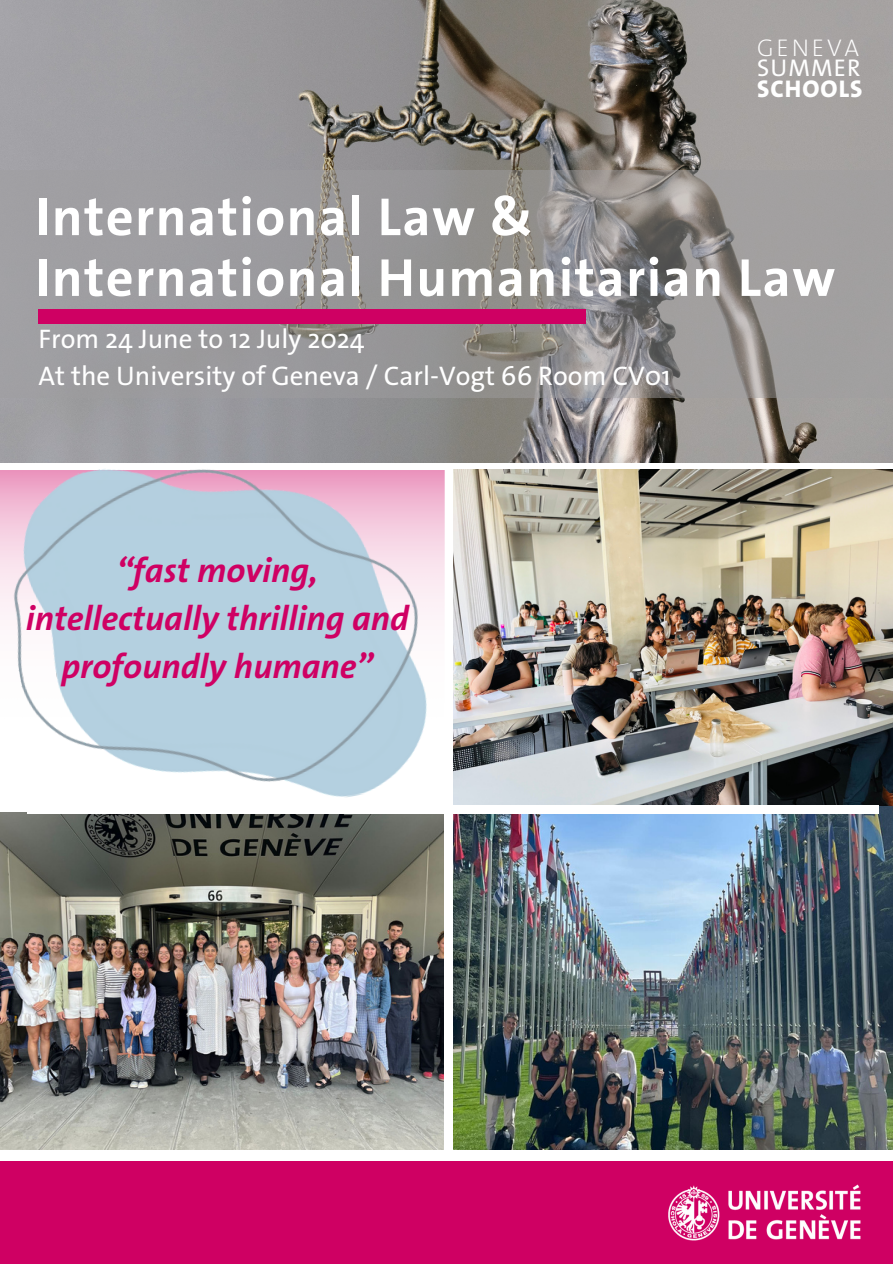
<style>
.page{position:relative;width:893px;height:1264px;background:#fff}
.page>*{position:absolute;margin:0;border:0;box-sizing:border-box;transform-origin:0 0}
.t1{font:700 54px/60.8px "The Sans Os F";letter-spacing:.025em;color:#fff}
.t2{font:italic 700 34.5px/47.7px "The Sans Os F";color:#cf0063;text-align:center}
.t3{font:27px/37.2px "The Sans Os F";color:#fff}
.t4{font:800 24.3px "The Sans Os F";letter-spacing:.045em;color:#fff}
.t5{font:200 24.3px "The Sans Os F";letter-spacing:.115em;color:#fff}
.t6{font:24.3px "The Sans Os F";letter-spacing:.05em;color:#fff}
</style>
<div class="page">
<img style="left:453px;top:805px;width:439px;height:344px">
<img style="left:0;top:851px;width:444px;height:298px">
<img style="left:453px;top:470px;width:439px;height:335px">
<div style="left:28px;top:804px;width:850px;height:9px;background:#fff"></div>
<img style="left:0;top:0;width:892px;height:462px">
<svg style="left:0;top:170px;width:892px;height:228px;background:#979696"></svg>
<div style="left:39px;top:309px;width:547px;height:15px;background:#cf0063"></div>
<div style="left:0;top:1160px;width:892px;height:103px;background:#cf0063"></div>
<img style="left:668px;top:1184px;width:193px;height:57px">
<img style="left:0;top:418px;width:448px;height:433px">
<p class="t5" style="left:757px;top:32px;width:104px">GENEVA</p>
<p class="t6" style="left:757px;top:52px;width:105px">SUMMER</p>
<p class="t4" style="left:757px;top:73px;width:107px">SCHOOLS</p>
<h1 class="t1" style="left:36px;top:187px;width:801px">International Law &amp;<br>International Humanitarian Law</h1>
<p class="t3" style="left:39px;top:320px;width:633px">From 24 June to 12 July 2024<br>At the University of Geneva / Carl-Vogt 66 Room CV01</p>
<p class="t2" style="left:26px;top:547px;width:384px">“fast moving, intellectually thrilling and profoundly humane”</p>
</div>
